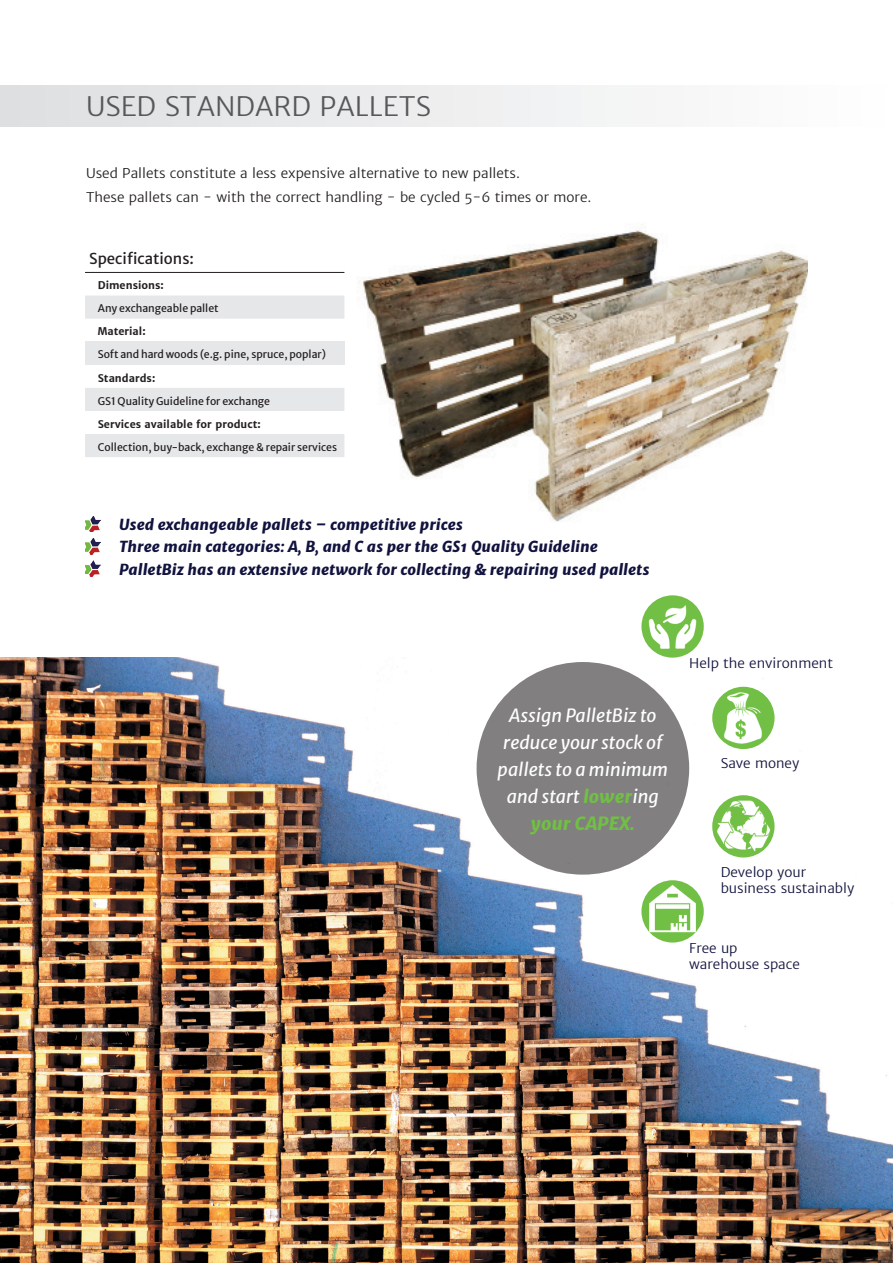
<style>
.page{position:relative;width:893px;height:1263px;background:#fff}
.page>*{position:absolute;margin:0;border:0;box-sizing:border-box;transform-origin:0 0}
.t1{font:300 27px "Merriweather Sans";color:#57585a}
.t2{font:italic 18px/27px "Merriweather Sans";color:#fff;text-align:center}
.t3{font:italic 18px "Merriweather Sans Extra Bld";color:#71bf44}
.t4{font:italic 15px/22.5px "Merriweather Sans Extra Bld";color:#11123d}
.t5{font:15px "Merriweather Sans";color:#231f20}
.t6{font:300 13.5px/24px "Merriweather Sans";color:#231f20}
.t7{font:300 13.5px/16.2px "Merriweather Sans";color:#11123d}
.t8{font:10.5px "Merriweather Sans";color:#231f20}
.t9{font:700 10.5px "Merriweather Sans";color:#231f20}
.s1{font-family:"Merriweather Sans Extra Bld";color:#71bf44}
</style>
<div class="page">
<img style="left:0;top:658px;width:893px;height:605px">
<div style="left:0;top:85px;width:893px;height:41px;background:linear-gradient(to right,#dddfe1,#fefefe)"></div>
<img style="left:85px;top:517px;width:15px;height:15px">
<img style="left:85px;top:539px;width:15px;height:15px">
<img style="left:85px;top:561px;width:15px;height:15px">
<svg style="left:85px;top:296px;width:259px;height:161px"></svg>
<div style="left:85px;top:342px;width:259px;height:23px;background:#e6e7e9"></div>
<hr style="left:85px;top:272px;width:259px;height:1px;background:#231f20">
<img style="left:358px;top:230px;width:450px;height:292px">
<div style="left:641px;top:595px;width:63px;height:63px;background:#71bf44;border-radius:50%"></div>
<img style="left:648px;top:604px;width:50px;height:46px">
<div style="left:712px;top:687px;width:62px;height:62px;background:#71bf44;border-radius:50%"></div>
<img style="left:724px;top:691px;width:39px;height:53px">
<div style="left:712px;top:795px;width:62px;height:62px;background:#71bf44;border-radius:50%"></div>
<img style="left:715px;top:800px;width:57px;height:53px">
<div style="left:641px;top:880px;width:63px;height:62px;background:#71bf44;border-radius:50%"></div>
<img style="left:649px;top:883px;width:47px;height:50px">
<div style="left:477px;top:662px;width:212px;height:213px;background:#817f80;border-radius:50%"></div>
<h1 class="t1" style="left:86px;top:90px;width:346px">USED STANDARD PALLETS</h1>
<p class="t6" style="left:86px;top:161px;width:507px">Used Pallets constitute a less expensive alternative to new pallets.<br>These pallets can - with the correct handling - be cycled 5-6 times or more.</p>
<p class="t5" style="left:89px;top:245px;width:106px">Specifications:</p>
<p class="t9" style="left:98px;top:279px;width:67px">Dimensions:</p>
<p class="t8" style="left:98px;top:299px;width:122px">Any exchangeable pallet</p>
<p class="t9" style="left:98px;top:325px;width:49px">Material:</p>
<p class="t8" style="left:98px;top:345px;width:230px">Soft and hard woods (e.g. pine, spruce, poplar)</p>
<p class="t9" style="left:98px;top:371px;width:59px">Standards:</p>
<p class="t8" style="left:98px;top:392px;width:174px">GS1 Quality Guideline for exchange</p>
<p class="t9" style="left:98px;top:417px;width:164px">Services available for product:</p>
<p class="t8" style="left:98px;top:438px;width:241px">Collection, buy-back, exchange &amp; repair services</p>
<p class="t4" style="left:119px;top:513px;width:532px">Used exchangeable pallets – competitive prices<br>Three main categories: A, B, and C as per the GS1 Quality Guideline<br>PalletBiz has an extensive network for collecting &amp; repairing used pallets</p>
<p class="t2" style="left:498px;top:700px;width:172px">Assign PalletBiz to reduce your stock of pallets to a minimum and start <span class="s1">lower</span>ing</p>
<p class="t3" style="left:531px;top:812px;width:105px">your CAPEX.</p>
<p class="t7" style="left:689px;top:655px;width:145px">Help the environment</p>
<p class="t7" style="left:721px;top:755px;width:80px">Save money</p>
<p class="t7" style="left:721px;top:864px;width:135px">Develop your business sustainably</p>
<p class="t7" style="left:689px;top:940px;width:112px">Free up warehouse space</p>
</div>
